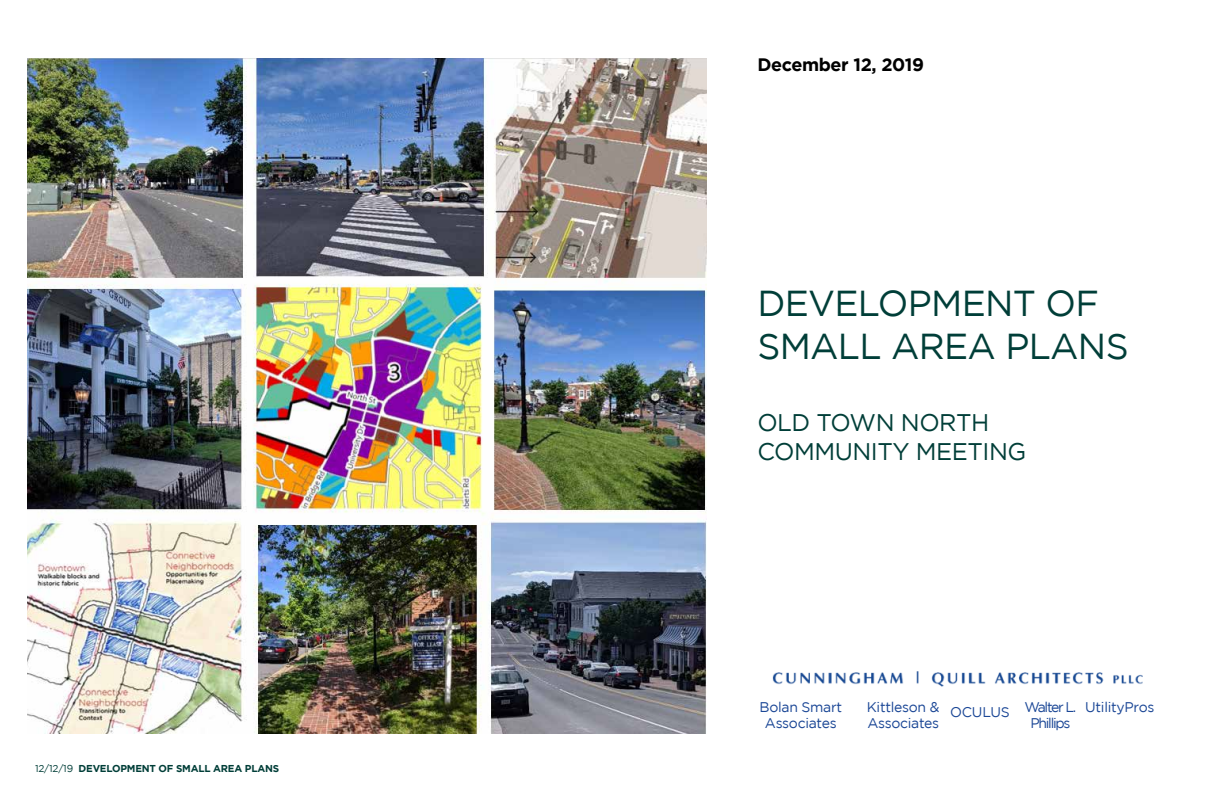
<style>
.page{position:relative;width:1224px;height:792px;background:#fff}
.page>*{position:absolute;margin:0;border:0;box-sizing:border-box;transform-origin:0 0}
.t1{font:36px/43.2px "Gotham";letter-spacing:-.02em;color:#003e38}
.t2{font:24px/28.8px "Gotham";letter-spacing:-.02em;color:#003e38}
.t3{font:700 18px "Gotham";letter-spacing:-.02em;color:#000}
.t4{font:14px/16.8px "Gotham";letter-spacing:-.02em;color:#1b4796;text-align:center}
.t5{font:14px/16.8px "Gotham";letter-spacing:-.09em;color:#1b4796}
.t6{font:700 10px "Gotham";letter-spacing:-.02em;color:#003e38}
.s1{font-weight:400}
</style>
<div class="page">
<img style="left:27px;top:58px;width:680px;height:676px">
<img style="left:772px;top:671px;width:371px;height:16px">
<p class="t6" style="left:35px;top:762px;width:246px"><span class="s1">12/12/19</span> DEVELOPMENT OF SMALL AREA PLANS</p>
<p class="t3" style="left:757px;top:55px;width:168px">December 12, 2019</p>
<h1 class="t1" style="left:757px;top:281px;width:373px">DEVELOPMENT OF<br>SMALL AREA PLANS</h1>
<h2 class="t2" style="left:757px;top:408px;width:271px">OLD TOWN NORTH<br>COMMUNITY MEETING</h2>
<p class="t4" style="left:760px;top:698px;width:84px">Bolan Smart<br>Associates</p>
<p class="t4" style="left:867px;top:698px;width:74px;text-align:left">Kittleson &amp;<br>Associates</p>
<p class="t5" style="left:1030px;top:698px;width:48px;text-indent:-80px">OCULUS Walter L.<br>Phillips</p>
<p class="t4" style="left:1085px;top:698px;width:71px">UtilityPros</p>
</div>
